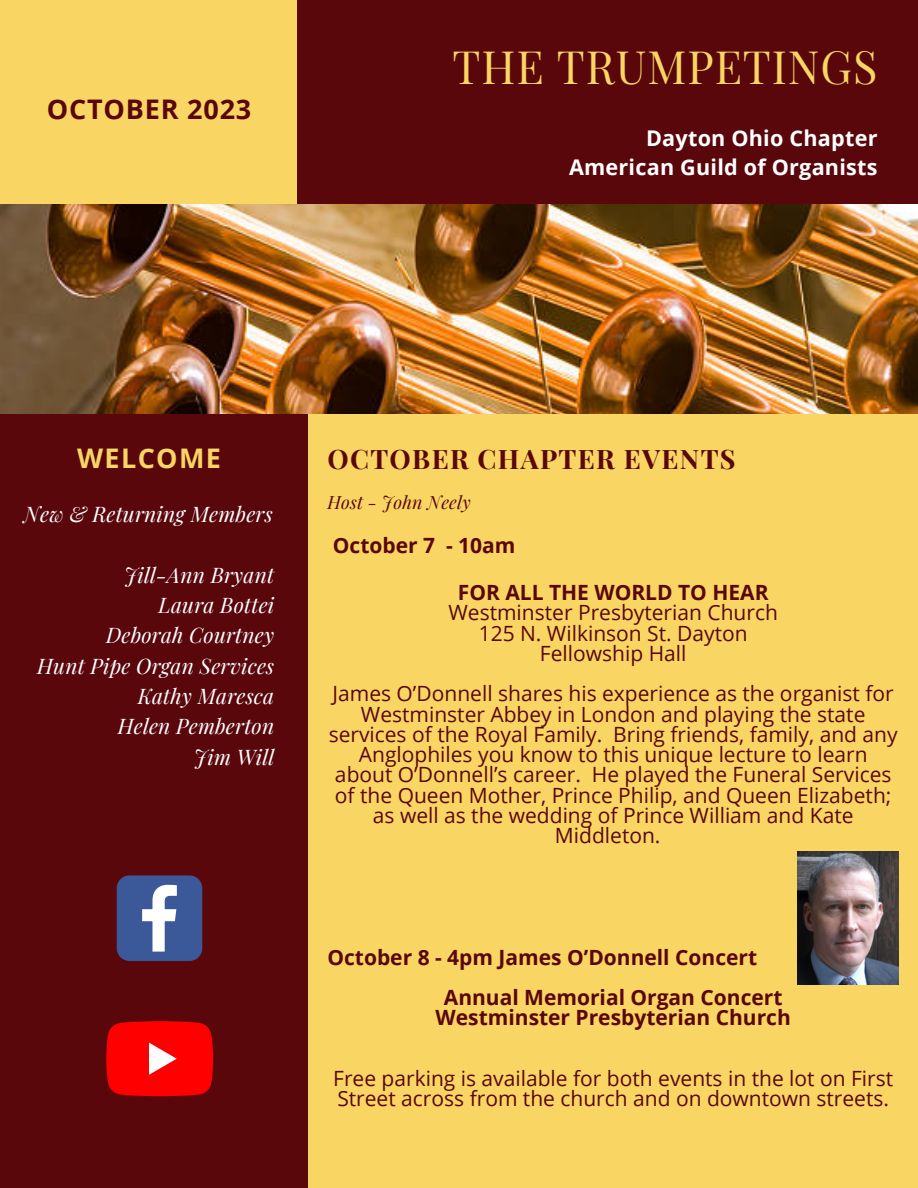
<style>
.page{position:relative;width:918px;height:1188px;background:#f9d563}
.page>*{position:absolute;margin:0;border:0;box-sizing:border-box;transform-origin:0 0}
.t1{font:45px "Playfair Display";letter-spacing:.02em;color:#f9d563}
.t2{font:700 27px "Open Sans";letter-spacing:.03em;color:#5a070c}
.t3{font:700 27px "Open Sans";letter-spacing:.05em;color:#f9d563}
.t4{font:700 26.85px "Playfair Display";letter-spacing:.05em;color:#5a070c}
.t5{font:700 21.6px "Open Sans";letter-spacing:.01em;color:#fff}
.t6{font:21px/20.2px "Open Sans";color:#5a070c;text-align:center}
.t7{font:700 21px "Open Sans";color:#5a070c}
.t8{font:italic 21px "Playfair Display";letter-spacing:.01em;color:#fff}
.t9{font:italic 17.85px "Playfair Display";letter-spacing:.01em;color:#5a070c}
</style>
<div class="page">
<div style="left:297px;top:0;width:621px;height:311px;background:#5a070c"></div>
<div style="left:0;top:394px;width:307px;height:794px;background:#5a070c"></div>
<img style="left:0;top:205px;width:918px;height:209px">
<svg style="left:117px;top:875px;width:85px;height:86px;background:#5a71a5"></svg>
<svg style="left:106px;top:1021px;width:107px;height:75px;background:#f40e0e"></svg>
<img style="left:798px;top:852px;width:101px;height:133px">
<p class="t2" style="left:47px;top:90px;width:206px">OCTOBER 2023</p>
<p class="t1" style="left:453px;top:35px;width:426px">THE TRUMPETINGS</p>
<p class="t5" style="left:646px;top:123px;width:233px">Dayton Ohio Chapter</p>
<p class="t5" style="left:569px;top:152px;width:310px">American Guild of Organists</p>
<p class="t3" style="left:77px;top:439px;width:145px">WELCOME</p>
<p class="t8" style="left:24px;top:499px;width:250px">New &amp; Returning Members</p>
<p class="t8" style="left:124px;top:560px;width:152px">Jill-Ann Bryant</p>
<p class="t8" style="left:159px;top:590px;width:117px">Laura Bottei</p>
<p class="t8" style="left:106px;top:621px;width:170px">Deborah Courtney</p>
<p class="t8" style="left:37px;top:651px;width:238px">Hunt Pipe Organ Services</p>
<p class="t8" style="left:138px;top:681px;width:138px">Kathy Maresca</p>
<p class="t8" style="left:118px;top:712px;width:158px">Helen Pemberton</p>
<p class="t8" style="left:194px;top:742px;width:82px">Jim Will</p>
<p class="t4" style="left:327px;top:440px;width:410px">OCTOBER CHAPTER EVENTS</p>
<p class="t9" style="left:327px;top:489px;width:145px">Host - John Neely</p>
<p class="t7" style="left:333px;top:531px;width:184px">October 7 - 10am</p>
<p class="t7" style="left:458px;top:578px;width:312px">FOR ALL THE WORLD TO HEAR</p>
<p class="t6" style="left:448px;top:602px;width:331px">Westminster Presbyterian Church</p>
<p class="t6" style="left:479px;top:622px;width:271px">125 N. Wilkinson St. Dayton</p>
<p class="t6" style="left:540px;top:643px;width:148px">Fellowship Hall</p>
<p class="t6" style="left:329px;top:683px;width:571px">James O’Donnell shares his experience as the organist for Westminster Abbey in London and playing the state services of the Royal Family. Bring friends, family, and any Anglophiles you know to this unique lecture to learn about O’Donnell’s career. He played the Funeral Services of the Queen Mother, Prince Philip, and Queen Elizabeth; as well as the wedding of Prince William and Kate Middleton.</p>
<p class="t7" style="left:327px;top:942px;width:431px">October 8 - 4pm James O’Donnell Concert</p>
<p class="t7" style="left:444px;top:983px;width:340px">Annual Memorial Organ Concert</p>
<p class="t7" style="left:436px;top:1003px;width:357px">Westminster Presbyterian Church</p>
<p class="t6" style="left:333px;top:1068px;width:562px;text-align:left">Free parking is available for both events in the lot on First<br>Street across from the church and on downtown streets.</p>
</div>
